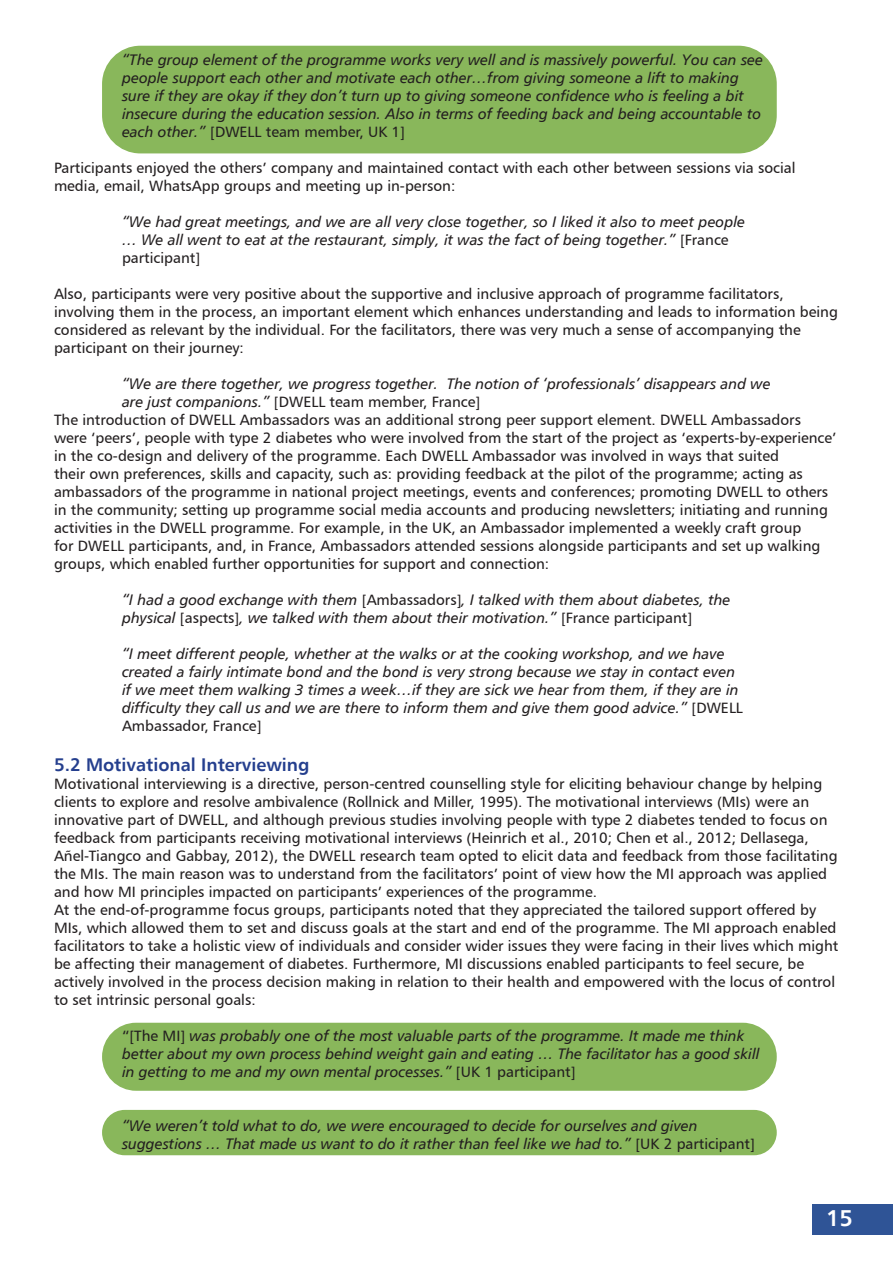
<style>
.page{position:relative;width:893px;height:1263px;background:#fff}
.page>*{position:absolute;margin:0;border:0;box-sizing:border-box;transform-origin:0 0}
.t1{font:22.5px "Humanist 777 BT Bold B";color:#fff}
.List_Paragraph{font:18px "Humanist 777 BT Bold B";color:#253f8e}
.List_Paragraph-2{font:15px/18px "Humanist 777 BT Roman B";color:#231f20}
.List_Paragraph-3{font:15px/18px "Humanist 777 BT Italic B";color:#231f20}
.s1{font-family:"Humanist 777 BT Roman B"}
</style>
<div class="page">
<div style="left:812px;top:1204px;width:81px;height:30px;background:#2f5496"></div>
<div style="left:102px;top:46px;width:675px;height:107px;background:#89b75b;border-radius:38px"></div>
<div style="left:102px;top:1023px;width:675px;height:68px;background:#89b75b;border-radius:34px"></div>
<div style="left:102px;top:1110px;width:675px;height:45px;background:#89b75b;border-radius:23px"></div>
<p class="List_Paragraph-3" style="left:122px;top:51px;width:643px">“The group element of the programme works very well and is massively powerful. You can see people support each other and motivate each other…from giving someone a lift to making sure if they are okay if they don’t turn up to giving someone confidence who is feeling a bit insecure during the education session. Also in terms of feeding back and being accountable to each other.” <span class="s1">[DWELL team member, UK 1]</span></p>
<p class="List_Paragraph-2" style="left:54px;top:159px;width:743px">Participants enjoyed the others’ company and maintained contact with each other between sessions via social media, email, WhatsApp groups and meeting up in-person:</p>
<p class="List_Paragraph-3" style="left:122px;top:213px;width:625px">“We had great meetings, and we are all very close together, so I liked it also to meet people … We all went to eat at the restaurant, simply, it was the fact of being together.” <span class="s1">[France participant]</span></p>
<p class="List_Paragraph-2" style="left:54px;top:285px;width:785px">Also, participants were very positive about the supportive and inclusive approach of programme facilitators, involving them in the process, an important element which enhances understanding and leads to information being considered as relevant by the individual. For the facilitators, there was very much a sense of accompanying the participant on their journey:</p>
<p class="List_Paragraph-3" style="left:122px;top:375px;width:650px">“We are there together, we progress together. The notion of ‘professionals’ disappears and we are just companions.” <span class="s1">[DWELL team member, France]</span></p>
<p class="List_Paragraph-2" style="left:54px;top:411px;width:784px">The introduction of DWELL Ambassadors was an additional strong peer support element. DWELL Ambassadors were ‘peers’, people with type 2 diabetes who were involved from the start of the project as ‘experts-by-experience’ in the co-design and delivery of the programme. Each DWELL Ambassador was involved in ways that suited<br>their own preferences, skills and capacity, such as: providing feedback at the pilot of the programme; acting as ambassadors of the programme in national project meetings, events and conferences; promoting DWELL to others in the community; setting up programme social media accounts and producing newsletters; initiating and running activities in the DWELL programme. For example, in the UK, an Ambassador implemented a weekly craft group<br>for DWELL participants, and, in France, Ambassadors attended sessions alongside participants and set up walking groups, which enabled further opportunities for support and connection:</p>
<p class="List_Paragraph-3" style="left:122px;top:591px;width:610px">“I had a good exchange with them <span class="s1">[Ambassadors]</span>, I talked with them about diabetes, the physical <span class="s1">[aspects]</span>, we talked with them about their motivation.” <span class="s1">[France participant]</span></p>
<p class="List_Paragraph-3" style="left:122px;top:645px;width:622px">“I meet different people, whether at the walks or at the cooking workshop, and we have created a fairly intimate bond and the bond is very strong because we stay in contact even if we meet them walking 3 times a week…if they are sick we hear from them, if they are in difficulty they call us and we are there to inform them and give them good advice.” <span class="s1">[DWELL Ambassador, France]</span></p>
<p class="List_Paragraph" style="left:54px;top:753px;width:257px">5.2 Motivational Interviewing</p>
<p class="List_Paragraph-2" style="left:54px;top:774px;width:785px">Motivational interviewing is a directive, person-centred counselling style for eliciting behaviour change by helping clients to explore and resolve ambivalence (Rollnick and Miller, 1995). The motivational interviews (MIs) were an innovative part of DWELL, and although previous studies involving people with type 2 diabetes tended to focus on feedback from participants receiving motivational interviews (Heinrich et al., 2010; Chen et al., 2012; Dellasega, Añel-Tiangco and Gabbay, 2012), the DWELL research team opted to elicit data and feedback from those facilitating the MIs. The main reason was to understand from the facilitators’ point of view how the MI approach was applied and how MI principles impacted on participants’ experiences of the programme.</p>
<p class="List_Paragraph-2" style="left:54px;top:900px;width:786px">At the end-of-programme focus groups, participants noted that they appreciated the tailored support offered by MIs, which allowed them to set and discuss goals at the start and end of the programme. The MI approach enabled facilitators to take a holistic view of individuals and consider wider issues they were facing in their lives which might be affecting their management of diabetes. Furthermore, MI discussions enabled participants to feel secure, be actively involved in the process decision making in relation to their health and empowered with the locus of control to set intrinsic personal goals:</p>
<p class="List_Paragraph-3" style="left:122px;top:1026px;width:639px"><span class="s1">“[The MI]</span> was probably one of the most valuable parts of the programme. It made me think better about my own process behind weight gain and eating … The facilitator has a good skill in getting to me and my own mental processes.” <span class="s1">[UK 1 participant]</span></p>
<p class="List_Paragraph-3" style="left:122px;top:1116px;width:634px">“We weren’t told what to do, we were encouraged to decide for ourselves and given suggestions … That made us want to do it rather than feel like we had to.” <span class="s1">[UK 2 participant]</span></p>
<h1 class="t1" style="left:826px;top:1204px;width:28px">15</h1>
</div>
